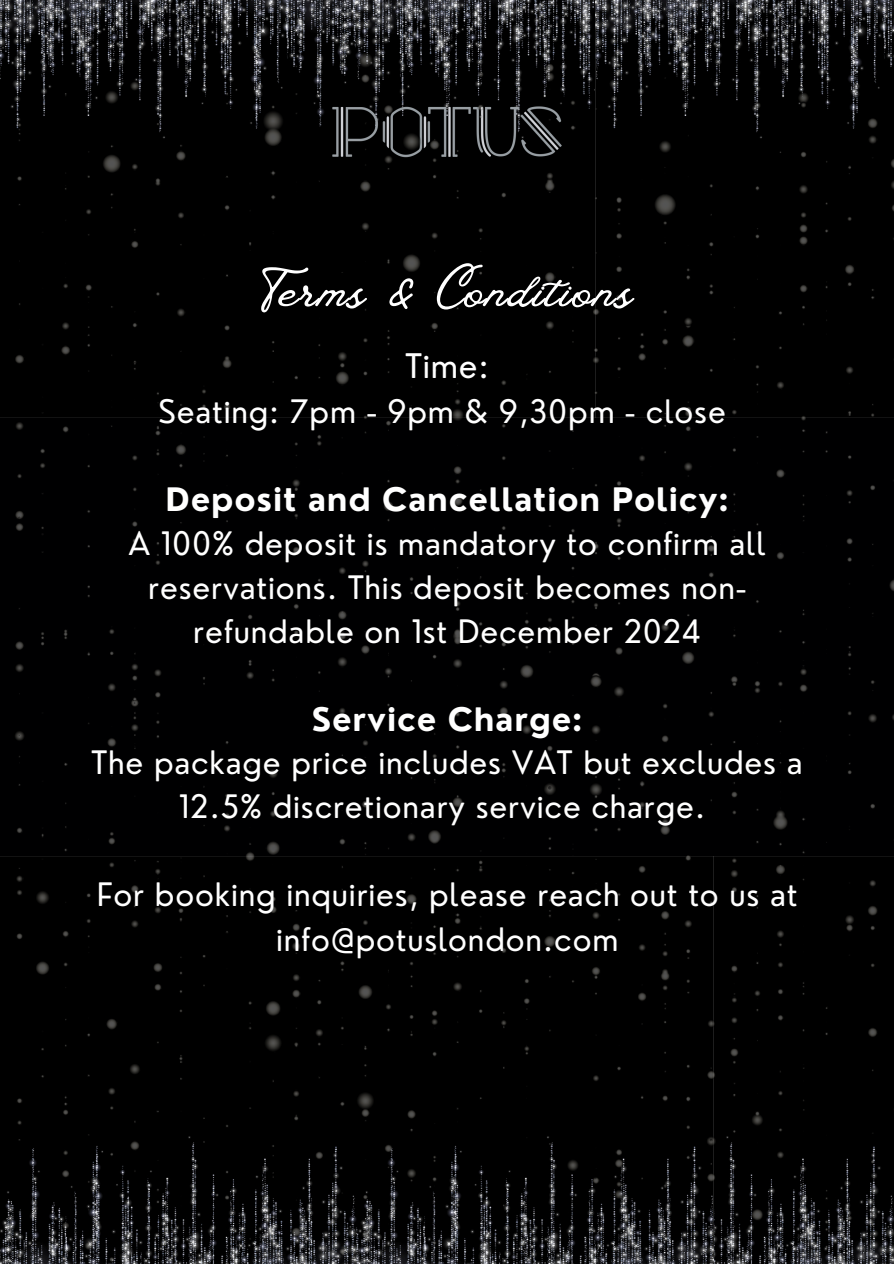
<style>
.page{position:relative;width:894px;height:1264px;background:#fff}
.page>*{position:absolute;margin:0;border:0;box-sizing:border-box;transform-origin:0 0}
.t1{font:61.5px "Vintage Goods";letter-spacing:.025em;color:#fff}
.t2{font:33px "Nourd";color:#fff}
.t3{font:31.5px/43.8px "Nourd";letter-spacing:.025em;color:#fff;text-align:center}
.s1{font-weight:700}
</style>
<div class="page">
<img style="left:0;top:0;width:595px;height:54px">
<img style="left:595px;top:0;width:298px;height:54px">
<div style="left:0;top:54px;width:893px;height:1209px;background:#000"></div>
<p class="t1" style="left:261px;top:252px;width:372px">Terms &amp; Conditions</p>
<p class="t2" style="left:405px;top:345px;width:85px">Time:</p>
<p class="t3" style="left:159px;top:389px;width:568px">Seating: 7pm - 9pm &amp; 9,30pm - close</p>
<p class="t3" style="left:128px;top:477px;width:638px"><span class="s1">Deposit and Cancellation Policy:<br></span>A 100% deposit is mandatory to confirm all reservations. This deposit becomes non&shy;refundable on 1st December 2024</p>
<p class="t3" style="left:92px;top:697px;width:712px"><span class="s1">Service Charge:<br></span>The package price includes VAT but excludes a<br>12.5% discretionary service charge.</p>
<p class="t3" style="left:97px;top:871px;width:701px;line-height:45px">For booking inquiries, please reach out to us at info@potuslondon.com</p>
</div>
